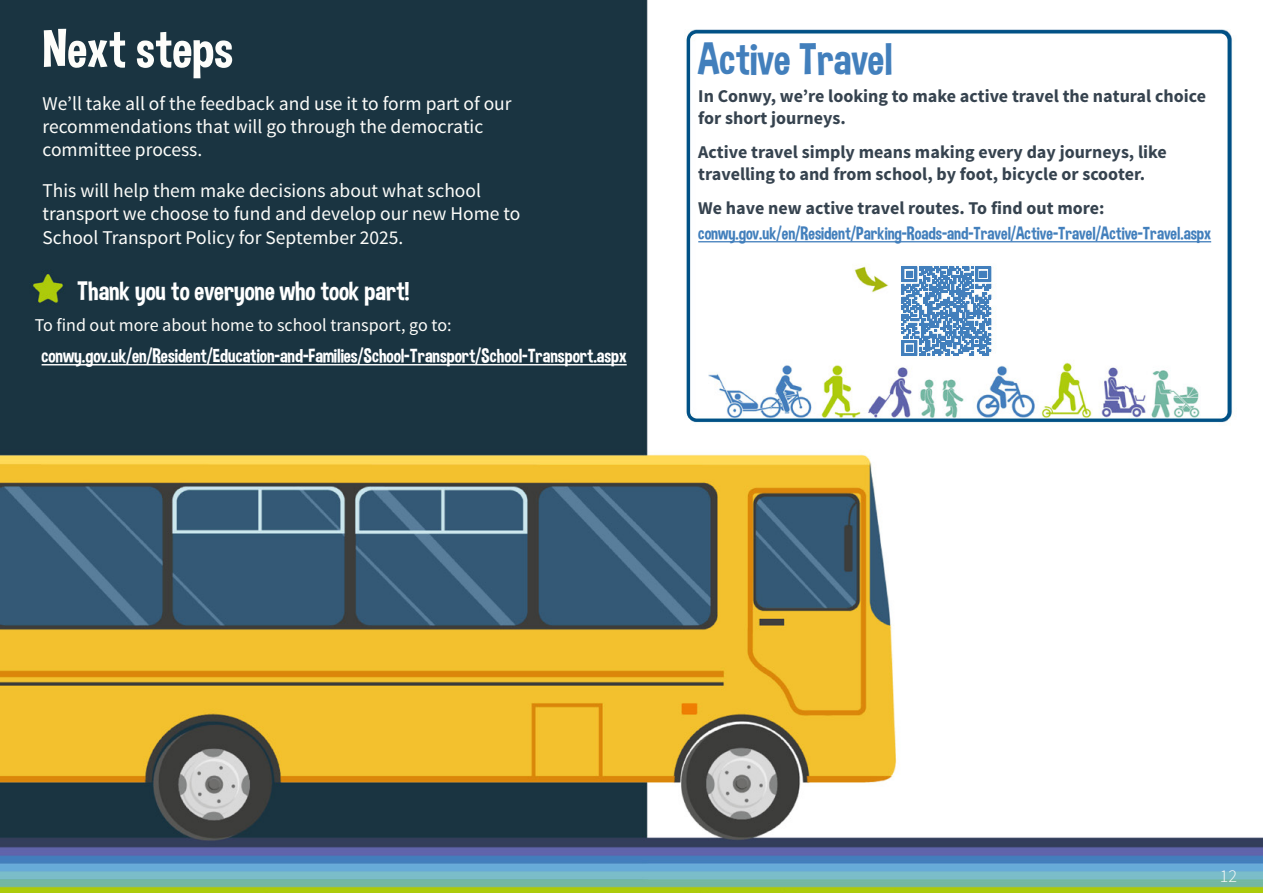
<style>
.page{position:relative;width:1263px;height:893px;background:#fff}
.page>*{position:absolute;margin:0;border:0;box-sizing:border-box;transform-origin:0 0}
.t1{font:54px "Dimbo";color:#fdfdfa}
.t2{font:45px "Dimbo";color:#427fbc}
.t3{font:27px "Dimbo";color:#fff}
.t4{font:19.5px/23.4px "Source Sans Pro";color:#fdfdfa}
.t5{font:19.5px "Dimbo";color:#fff}
.t6{font:700 18px/21.6px "Source Sans Pro";color:#36434f}
.t7{font:18px "Dimbo";color:#427fbc}
.t8{font:18px "Source Sans Pro";color:#fdfdfa}
.t9{font:300 18px "Source Sans Pro";color:#fcfbf8}
</style>
<div class="page">
<img style="left:0;top:0;width:1263px;height:893px">
<hr style="left:698px;top:241px;width:513px;height:1px;background:#427fbc">
<div style="left:687px;top:30px;width:543px;height:392px;border:3px solid #005186;border-radius:9px"></div>
<hr style="left:42px;top:364px;width:585px;height:1px;background:#fff">
<svg style="left:902px;top:267px;width:89px;height:89px"></svg>
<p class="t1" style="left:43px;top:16px;width:192px">Next steps</p>
<p class="t4" style="left:43px;top:92px;width:471px">We’ll take all of the feedback and use it to form part of our recommendations that will go through the democratic committee process.</p>
<p class="t4" style="left:43px;top:179px;width:479px">This will help them make decisions about what school transport we choose to fund and develop our new Home to<br>School Transport Policy for September 2025.</p>
<p class="t3" style="left:77px;top:274px;width:334px">Thank you to everyone who took part!</p>
<p class="t8" style="left:35px;top:314px;width:418px">To find out more about home to school transport, go to:</p>
<p class="t5" style="left:42px;top:344px;width:587px">conwy.gov.uk/en/Resident/Education-and-Families/School-Transport/School-Transport.aspx</p>
<p class="t2" style="left:698px;top:32px;width:196px">Active Travel</p>
<p class="t6" style="left:698px;top:86px;width:509px">In Conwy, we’re looking to make active travel the natural choice for short journeys.</p>
<p class="t6" style="left:698px;top:142px;width:470px">Active travel simply means making every day journeys, like travelling to and from school, by foot, bicycle or scooter.</p>
<p class="t6" style="left:698px;top:198px;width:408px">We have new active travel routes. To find out more:</p>
<p class="t7" style="left:698px;top:222px;width:515px">conwy.gov.uk/en/Resident/Parking-Roads-and-Travel/Active-Travel/Active-Travel.aspx</p>
<p class="t9" style="left:1220px;top:865px;width:19px">12</p>
</div>
